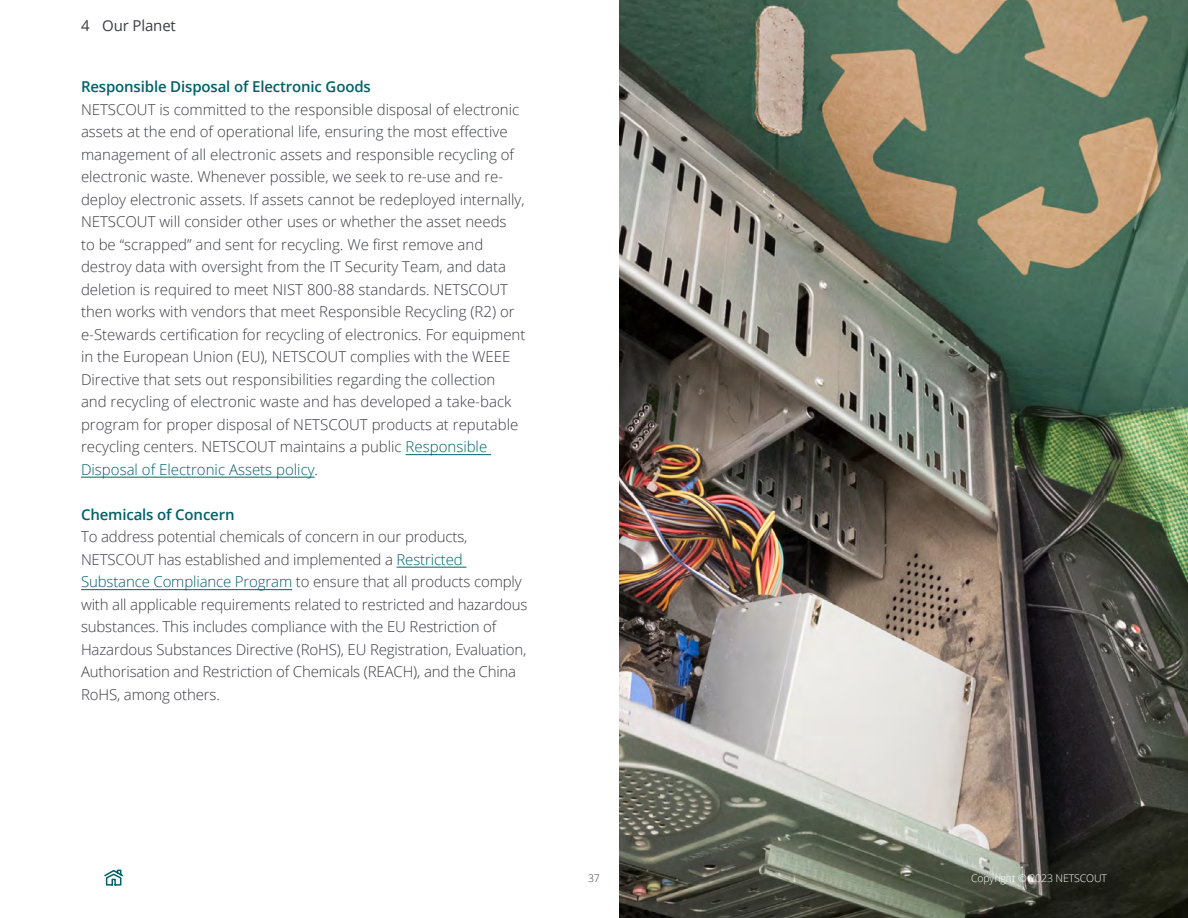
<style>
.page{position:relative;width:1188px;height:918px;background:#fff}
.page>*{position:absolute;margin:0;border:0;box-sizing:border-box;transform-origin:0 0}
._01_body_copy{font:300 15px/22.5px "Open Sans";color:#3b3c43}
._03_subheader{font:600 15px "Open Sans";letter-spacing:-.01em;color:#006168}
._07_smaller_section_header{font:15px "Open Sans";letter-spacing:-.01em;color:#3b3c43}
.t1{font:300 10.5px "Open Sans";letter-spacing:-.01em;color:#fff}
.t2{font:300 10.5px "Open Sans";color:#3b3c43}
.s1{color:#006168}
</style>
<div class="page">
<img style="left:620px;top:0;width:568px;height:918px">
<hr style="left:406px;top:454px;width:85px;height:1px;background:#006168">
<hr style="left:81px;top:477px;width:234px;height:1px;background:#006168">
<hr style="left:397px;top:567px;width:69px;height:1px;background:#006168">
<hr style="left:81px;top:589px;width:211px;height:1px;background:#006168">
<svg style="left:104px;top:869px;width:20px;height:17px"></svg>
<p class="_07_smaller_section_header" style="left:81px;top:16px;width:96px">4 Our Planet</p>
<p class="_03_subheader" style="left:81px;top:77px;width:291px">Responsible Disposal of Electronic Goods</p>
<p class="_01_body_copy" style="left:81px;top:98px;width:446px">NETSCOUT is committed to the responsible disposal of electronic assets at the end of operational life, ensuring the most effective management of all electronic assets and responsible recycling of electronic waste. Whenever possible, we seek to re-use and re&shy;deploy electronic assets. If assets cannot be redeployed internally, NETSCOUT will consider other uses or whether the asset needs<br>to be “scrapped” and sent for recycling. We first remove and destroy data with oversight from the IT Security Team, and data deletion is required to meet NIST 800-88 standards. NETSCOUT then works with vendors that meet Responsible Recycling (R2) or e-Stewards certification for recycling of electronics. For equipment in the European Union (EU), NETSCOUT complies with the WEEE Directive that sets out responsibilities regarding the collection<br>and recycling of electronic waste and has developed a take-back program for proper disposal of NETSCOUT products at reputable recycling centers. NETSCOUT maintains a public <span class="s1">Responsible Disposal of Electronic Assets policy</span>.</p>
<p class="_03_subheader" style="left:81px;top:504px;width:155px">Chemicals of Concern</p>
<p class="_01_body_copy" style="left:81px;top:525px;width:448px">To address potential chemicals of concern in our products, NETSCOUT has established and implemented a <span class="s1">Restricted Substance Compliance Program</span> to ensure that all products comply with all applicable requirements related to restricted and hazardous substances. This includes compliance with the EU Restriction of Hazardous Substances Directive (RoHS), EU Registration, Evaluation, Authorisation and Restriction of Chemicals (REACH), and the China RoHS, among others.</p>
<p class="t2" style="left:588px;top:871px;width:13px">37</p>
<p class="t1" style="left:971px;top:871px;width:137px">Copyright © 2023 NETSCOUT</p>
</div>
